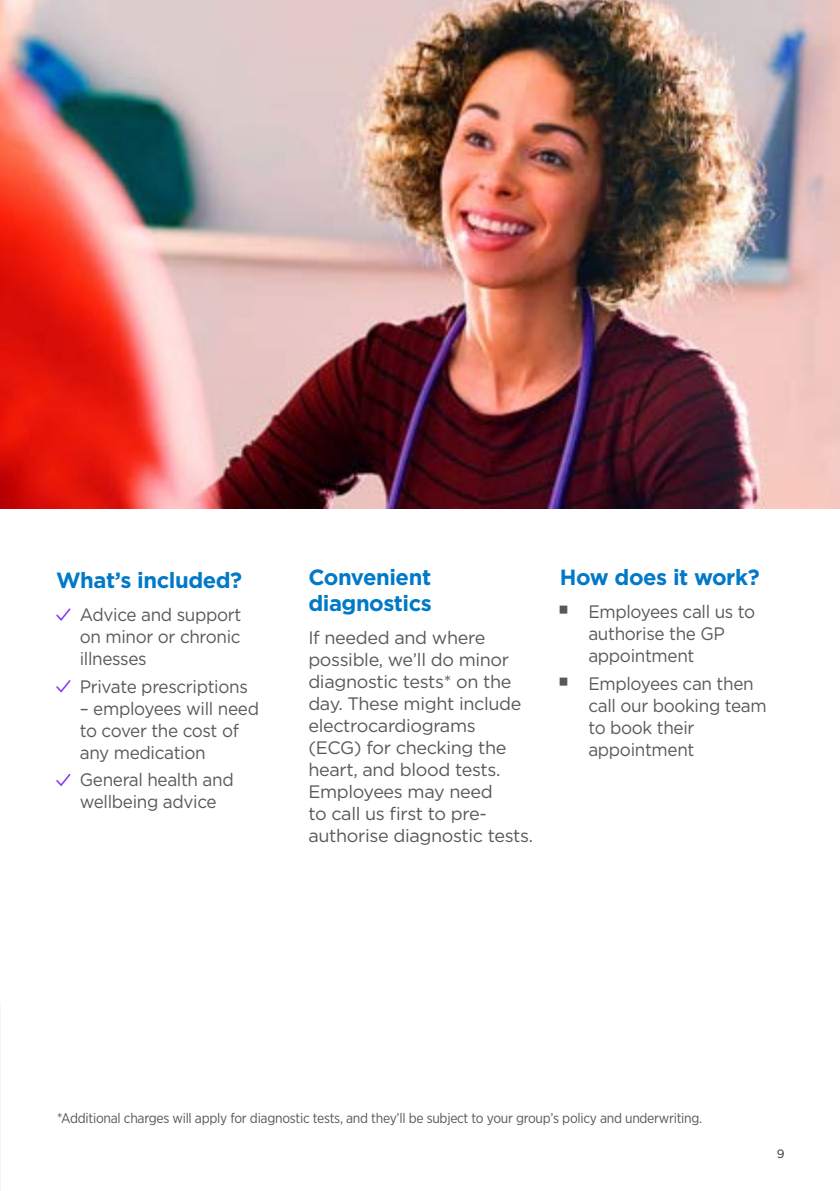
<style>
.page{position:relative;width:840px;height:1191px;background:#fff}
.page>*{position:absolute;margin:0;border:0;box-sizing:border-box;transform-origin:0 0}
.SUB{font:700 22px/26px "Gotham";letter-spacing:-.02em;color:#0079c8}
.BODY{font:18px/22px "Gotham";letter-spacing:-.02em;color:#58595b}
._6-Bullets{font:18px/22px "Gotham";letter-spacing:-.02em;color:#58595b;scale:.95 1}
.BODY-2{font:18px/22px "Gotham";letter-spacing:-.02em;color:#58595b;scale:.95 1}
.CAVEAT{font:14px "Gotham Narrow";letter-spacing:-.02em;color:#58595b}
.t1{font:12px "Gotham";color:#333}
</style>
<div class="page">
<img style="left:0;top:0;width:839px;height:508px">
<svg style="left:56px;top:608px;width:15px;height:13px"></svg>
<svg style="left:56px;top:680px;width:15px;height:13px"></svg>
<svg style="left:56px;top:773px;width:15px;height:14px"></svg>
<svg style="left:0;top:1003px;width:1px;height:188px"></svg>
<p class="SUB" style="left:56px;top:567px;width:187px">What’s included?</p>
<p class="_6-Bullets" style="left:80px;top:603px;width:171px;text-align:justify">Advice and support on minor or chronic illnesses</p>
<p class="_6-Bullets" style="left:80px;top:675px;width:178px">Private prescriptions</p>
<p class="_6-Bullets" style="left:80px;top:697px;width:190px">– employees will need to cover the cost of any medication</p>
<p class="_6-Bullets" style="left:80px;top:768px;width:163px">General health and wellbeing advice</p>
<p class="SUB" style="left:308px;top:564px;width:125px">Convenient diagnostics</p>
<p class="BODY" style="left:308px;top:626px;width:226px">If needed and where possible, we’ll do minor diagnostic tests* on the day. These might include electrocardiograms (ECG) for checking the heart, and blood tests.<br>Employees may need<br>to call us first to pre&shy;authorise diagnostic tests.</p>
<p class="SUB" style="left:559px;top:564px;width:201px">How does it work?</p>
<p class="BODY-2" style="left:588px;top:600px;width:177px">Employees call us to authorise the GP appointment</p>
<p class="BODY-2" style="left:588px;top:672px;width:189px">Employees can then call our booking team to book their appointment</p>
<p class="CAVEAT" style="left:57px;top:1109px;width:646px">*Additional charges will apply for diagnostic tests, and they’ll be subject to your group’s policy and underwriting.</p>
<p class="t1" style="left:776px;top:1146px;width:9px">9</p>
</div>
